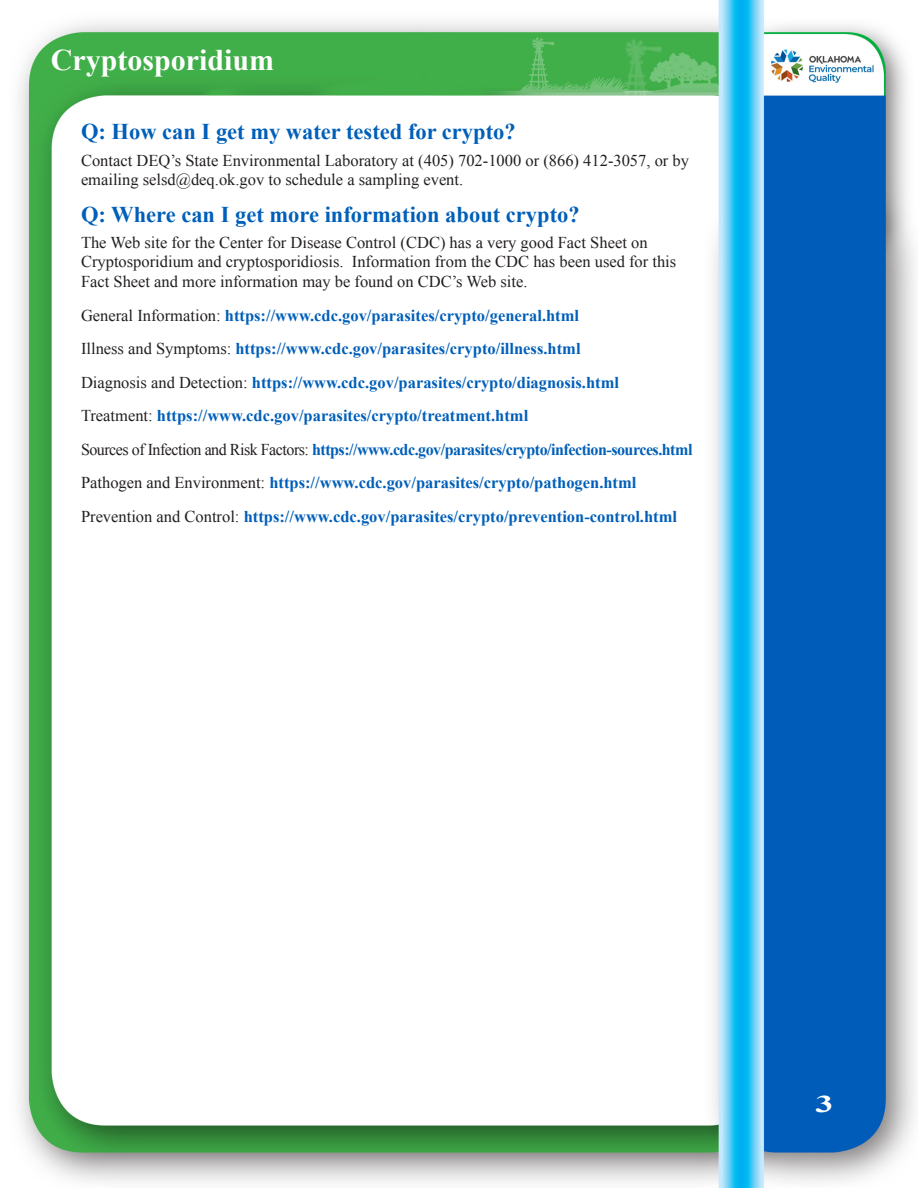
<style>
.page{position:relative;width:918px;height:1188px;background:#fff}
.page>*{position:absolute;margin:0;border:0;box-sizing:border-box;transform-origin:0 0}
._1_White_Headline{font:700 30px "Times New Roman";color:#fff}
.t1{font:700 24px "Times New Roman";color:#fff;scale:1.5 1}
._2_Blue_Subhead{font:700 22.5px "Times New Roman";color:#005fb9}
._3_body_simple{font:700 16.5px "Times New Roman";color:#005fb9}
._3_body_simple-2{font:16.5px/19.5px "Times New Roman";color:#231f20}
._3_body_simple-3{font:700 16.5px "Times New Roman";letter-spacing:-.03em;color:#005fb9}
.s1{font-weight:400;color:#231f20}
</style>
<div class="page">
<img style="left:18px;top:0;width:898px;height:1188px">
<p class="_1_White_Headline" style="left:51px;top:39px;width:225px">Cryptosporidium</p>
<p class="_2_Blue_Subhead" style="left:81px;top:116px;width:436px">Q: How can I get my water tested for crypto?</p>
<p class="_3_body_simple-2" style="left:81px;top:150px;width:610px">Contact DEQ’s State Environmental Laboratory at (405) 702-1000 or (866) 412-3057, or by emailing selsd@deq.ok.gov to schedule a sampling event.</p>
<p class="_2_Blue_Subhead" style="left:81px;top:199px;width:500px">Q: Where can I get more information about crypto?</p>
<p class="_3_body_simple-2" style="left:81px;top:232px;width:597px">The Web site for the Center for Disease Control (CDC) has a very good Fact Sheet on<br>Cryptosporidium and cryptosporidiosis. Information from the CDC has been used for this<br>Fact Sheet and more information may be found on CDC’s Web site.</p>
<p class="_3_body_simple" style="left:81px;top:304px;width:500px"><span class="s1">General Information:</span> https://www.cdc.gov/parasites/crypto/general.html</p>
<p class="_3_body_simple" style="left:81px;top:337px;width:501px"><span class="s1">Illness and Symptoms:</span> https://www.cdc.gov/parasites/crypto/illness.html</p>
<p class="_3_body_simple" style="left:81px;top:371px;width:540px"><span class="s1">Diagnosis and Detection:</span> https://www.cdc.gov/parasites/crypto/diagnosis.html</p>
<p class="_3_body_simple" style="left:81px;top:404px;width:449px"><span class="s1">Treatment:</span> https://www.cdc.gov/parasites/crypto/treatment.html</p>
<p class="_3_body_simple-3" style="left:81px;top:438px;width:613px"><span class="s1">Sources of Infection and Risk Factors:</span> https://www.cdc.gov/parasites/crypto/infection-sources.html</p>
<p class="_3_body_simple" style="left:81px;top:471px;width:557px"><span class="s1">Pathogen and Environment:</span> https://www.cdc.gov/parasites/crypto/pathogen.html</p>
<p class="_3_body_simple" style="left:81px;top:505px;width:598px"><span class="s1">Prevention and Control:</span> https://www.cdc.gov/parasites/crypto/prevention-control.html</p>
<p class="t1" style="left:816px;top:1087px;width:13px">3</p>
</div>
